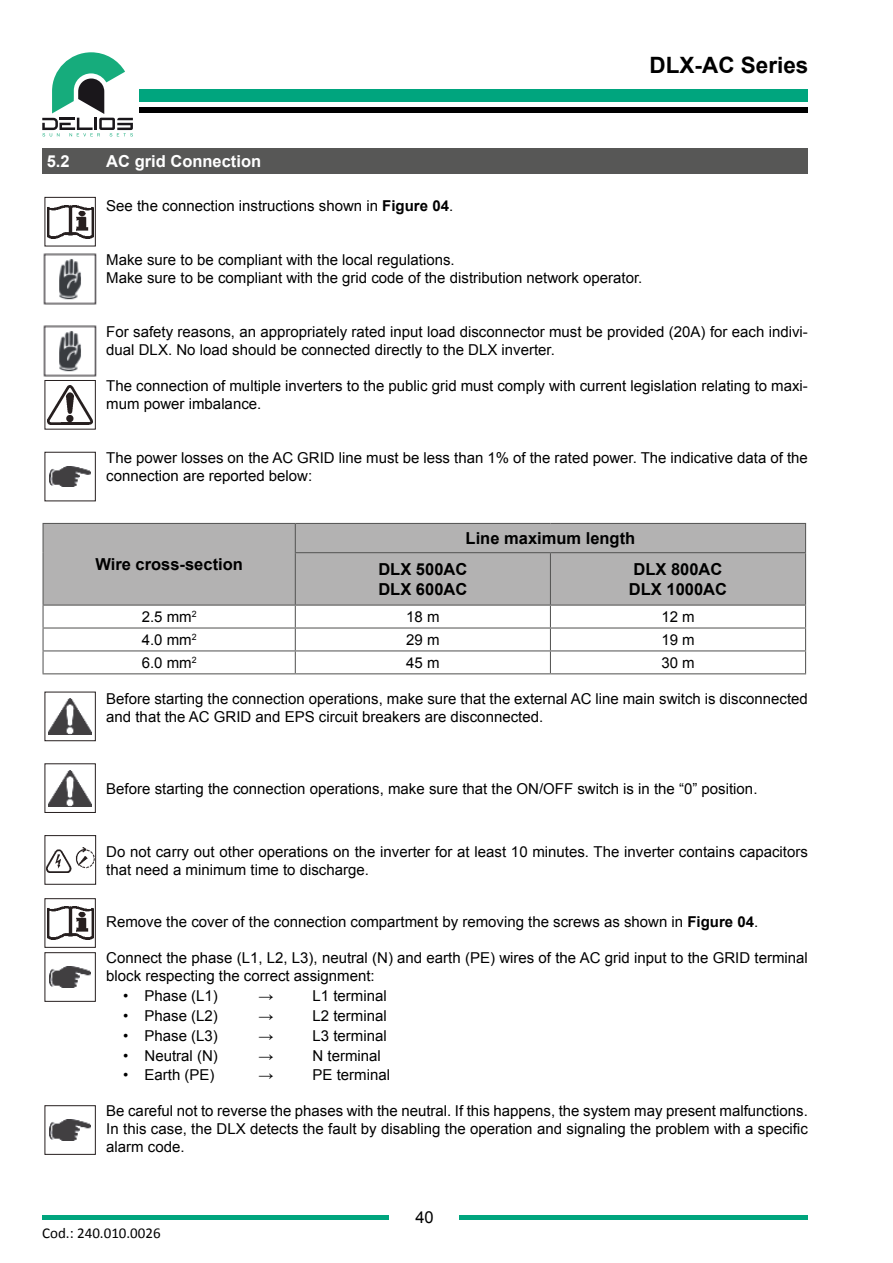
<style>
.page{position:relative;width:893px;height:1263px;background:#fff}
.page>*{position:absolute;margin:0;border:0;box-sizing:border-box;transform-origin:0 0}
.t1{font:700 22.5px "Arial";color:#000}
.t2{font:700 16.5px/30.9px "Arial";color:#000}
.t3{font:700 16.5px "Arial";color:#fff}
.t4{font:16.5px "Arial";color:#000}
.t5{font:15px/18px "Arial";color:#000}
.t6{font:15px "Calibri";color:#000}
.s1{font-weight:700}
</style>
<div class="page">
<svg style="left:42px;top:52px;width:91px;height:85px"></svg>
<div style="left:139px;top:89px;width:669px;height:12px;background:#00a57e"></div>
<div style="left:139px;top:107px;width:669px;height:6px;background:#000"></div>
<div style="left:459px;top:1215px;width:349px;height:5px;background:#00a57e"></div>
<div style="left:43px;top:1215px;width:346px;height:5px;background:#00a57e"></div>
<div style="left:43px;top:149px;width:765px;height:25px;background:#575756"></div>
<img style="left:47px;top:205px;width:46px;height:33px">
<div style="left:45px;top:197px;width:51px;height:49px;border:1px solid #261f1f"></div>
<img style="left:43px;top:253px;width:54px;height:52px">
<img style="left:43px;top:325px;width:54px;height:52px">
<img style="left:48px;top:386px;width:44px;height:38px">
<div style="left:45px;top:380px;width:51px;height:49px;border:1px solid #261f1f"></div>
<img style="left:50px;top:466px;width:40px;height:21px">
<div style="left:45px;top:452px;width:51px;height:49px;border:1px solid #261f1f"></div>
<div style="left:44px;top:524px;width:761px;height:80px;background:#b3b2b2"></div>
<svg style="left:805px;top:524px;width:1px;height:28px"></svg>
<hr style="left:43px;top:523px;width:252px;height:1px;background:#575756">
<svg style="left:43px;top:524px;width:1px;height:29px"></svg>
<hr style="left:43px;top:553px;width:1px;height:51px;background:#575756">
<hr style="left:295px;top:523px;width:255px;height:1px;background:#575756">
<svg style="left:295px;top:524px;width:1px;height:28px"></svg>
<hr style="left:550px;top:523px;width:256px;height:1px;background:#575756">
<hr style="left:295px;top:552px;width:255px;height:1px;background:#575756">
<hr style="left:295px;top:553px;width:1px;height:51px;background:#575756">
<hr style="left:550px;top:552px;width:256px;height:1px;background:#575756">
<hr style="left:550px;top:553px;width:1px;height:51px;background:#575756">
<hr style="left:805px;top:553px;width:1px;height:51px;background:#575756">
<hr style="left:43px;top:604px;width:252px;height:2px;background:#575756">
<hr style="left:295px;top:604px;width:255px;height:2px;background:#575756">
<hr style="left:550px;top:604px;width:256px;height:2px;background:#575756">
<hr style="left:43px;top:627px;width:252px;height:1px;background:#575756">
<hr style="left:295px;top:627px;width:255px;height:1px;background:#575756">
<hr style="left:550px;top:627px;width:256px;height:1px;background:#575756">
<hr style="left:43px;top:650px;width:252px;height:1px;background:#575756">
<svg style="left:43px;top:606px;width:1px;height:67px"></svg>
<hr style="left:295px;top:650px;width:255px;height:1px;background:#575756">
<svg style="left:295px;top:606px;width:1px;height:67px"></svg>
<hr style="left:550px;top:650px;width:256px;height:1px;background:#575756">
<svg style="left:550px;top:606px;width:1px;height:67px"></svg>
<svg style="left:805px;top:606px;width:1px;height:67px"></svg>
<hr style="left:43px;top:673px;width:252px;height:1px;background:#575756">
<hr style="left:295px;top:673px;width:255px;height:1px;background:#575756">
<hr style="left:550px;top:673px;width:256px;height:1px;background:#575756">
<img style="left:49px;top:698px;width:42px;height:36px">
<div style="left:45px;top:692px;width:51px;height:49px;border:1px solid #261f1f"></div>
<img style="left:49px;top:770px;width:42px;height:36px">
<div style="left:45px;top:763px;width:51px;height:50px;border:1px solid #261f1f"></div>
<img style="left:47px;top:848px;width:47px;height:24px">
<div style="left:45px;top:835px;width:51px;height:49px;border:1px solid #261f1f"></div>
<img style="left:47px;top:907px;width:46px;height:32px">
<div style="left:45px;top:898px;width:51px;height:50px;border:1px solid #261f1f"></div>
<img style="left:50px;top:967px;width:40px;height:20px">
<div style="left:45px;top:952px;width:51px;height:50px;border:1px solid #261f1f"></div>
<img style="left:50px;top:1120px;width:40px;height:20px">
<div style="left:45px;top:1105px;width:51px;height:50px;border:1px solid #261f1f"></div>
<p class="t3" style="left:47px;top:151px;width:24px">5.2</p>
<p class="t3" style="left:106px;top:151px;width:156px">AC grid Connection</p>
<p class="t5" style="left:106px;top:197px;width:348px">See the connection instructions shown in <span class="s1">Figure 04</span>.</p>
<h1 class="t1" style="left:650px;top:51px;width:160px">DLX-AC Series</h1>
<p class="t5" style="left:106px;top:251px;width:538px">Make sure to be compliant with the local regulations.<br>Make sure to be compliant with the grid code of the distribution network operator.</p>
<p class="t5" style="left:106px;top:323px;width:703px">For safety reasons, an appropriately rated input load disconnector must be provided (20A) for each indivi&shy;dual DLX. No load should be connected directly to the DLX inverter.</p>
<p class="t5" style="left:106px;top:377px;width:703px">The connection of multiple inverters to the public grid must comply with current legislation relating to maxi&shy;mum power imbalance.</p>
<p class="t5" style="left:106px;top:449px;width:703px">The power losses on the AC GRID line must be less than 1% of the rated power. The indicative data of the connection are reported below:</p>
<p class="t2" style="left:95px;top:549px;width:149px">Wire cross-section</p>
<p class="t2" style="left:378px;top:523px;width:258px;text-indent:87px">Line maximum length<br>DLX 500AC</p>
<p class="t2" style="left:378px;top:574px;width:90px">DLX 600AC</p>
<p class="t2" style="left:629px;top:560px;width:100px;line-height:19.8px">DLX 800AC<br>DLX 1000AC</p>
<p class="t5" style="left:142px;top:608px;width:56px">2.5 mm<sup>2</sup></p>
<p class="t5" style="left:406px;top:608px;width:35px">18 m</p>
<p class="t5" style="left:661px;top:608px;width:35px">12 m</p>
<p class="t5" style="left:142px;top:631px;width:56px">4.0 mm<sup>2</sup></p>
<p class="t5" style="left:406px;top:631px;width:35px">29 m</p>
<p class="t5" style="left:661px;top:631px;width:35px">19 m</p>
<p class="t5" style="left:142px;top:654px;width:56px">6.0 mm<sup>2</sup></p>
<p class="t5" style="left:406px;top:654px;width:35px">45 m</p>
<p class="t5" style="left:661px;top:654px;width:35px">30 m</p>
<p class="t5" style="left:106px;top:690px;width:703px">Before starting the connection operations, make sure that the external AC line main switch is disconnected and that the AC GRID and EPS circuit breakers are disconnected.</p>
<p class="t5" style="left:106px;top:780px;width:653px">Before starting the connection operations, make sure that the ON/OFF switch is in the “0” position.</p>
<p class="t5" style="left:106px;top:843px;width:703px">Do not carry out other operations on the inverter for at least 10 minutes. The inverter contains capacitors that need a minimum time to discharge.</p>
<p class="t5" style="left:106px;top:913px;width:653px">Remove the cover of the connection compartment by removing the screws as shown in <span class="s1">Figure 04</span>.</p>
<p class="t5" style="left:106px;top:949px;width:703px">Connect the phase (L1, L2, L3), neutral (N) and earth (PE) wires of the AC grid input to the GRID terminal block respecting the correct assignment:</p>
<p class="t5" style="left:123px;top:987px;width:96px">• Phase (L1)</p>
<p class="t5" style="left:259px;top:987px;width:16px">→</p>
<p class="t5" style="left:313px;top:987px;width:76px">L1 terminal</p>
<p class="t5" style="left:123px;top:1007px;width:96px">• Phase (L2)</p>
<p class="t5" style="left:259px;top:1007px;width:16px">→</p>
<p class="t5" style="left:313px;top:1007px;width:76px">L2 terminal</p>
<p class="t5" style="left:123px;top:1027px;width:96px">• Phase (L3)</p>
<p class="t5" style="left:259px;top:1027px;width:16px">→</p>
<p class="t5" style="left:313px;top:1027px;width:76px">L3 terminal</p>
<p class="t5" style="left:123px;top:1046px;width:96px">• Neutral (N)</p>
<p class="t5" style="left:259px;top:1046px;width:16px">→</p>
<p class="t5" style="left:313px;top:1046px;width:70px">N terminal</p>
<p class="t5" style="left:123px;top:1066px;width:93px">• Earth (PE)</p>
<p class="t5" style="left:259px;top:1066px;width:16px">→</p>
<p class="t5" style="left:313px;top:1066px;width:79px">PE terminal</p>
<p class="t5" style="left:106px;top:1102px;width:703px;text-align:justify">Be careful not to reverse the phases with the neutral. If this happens, the system may present malfunctions.<br>In this case, the DLX detects the fault by disabling the operation and signaling the problem with a specific alarm code.</p>
<p class="t6" style="left:42px;top:1223px;width:120px">Cod.: 240.010.0026</p>
<p class="t4" style="left:415px;top:1207px;width:20px">40</p>
</div>
